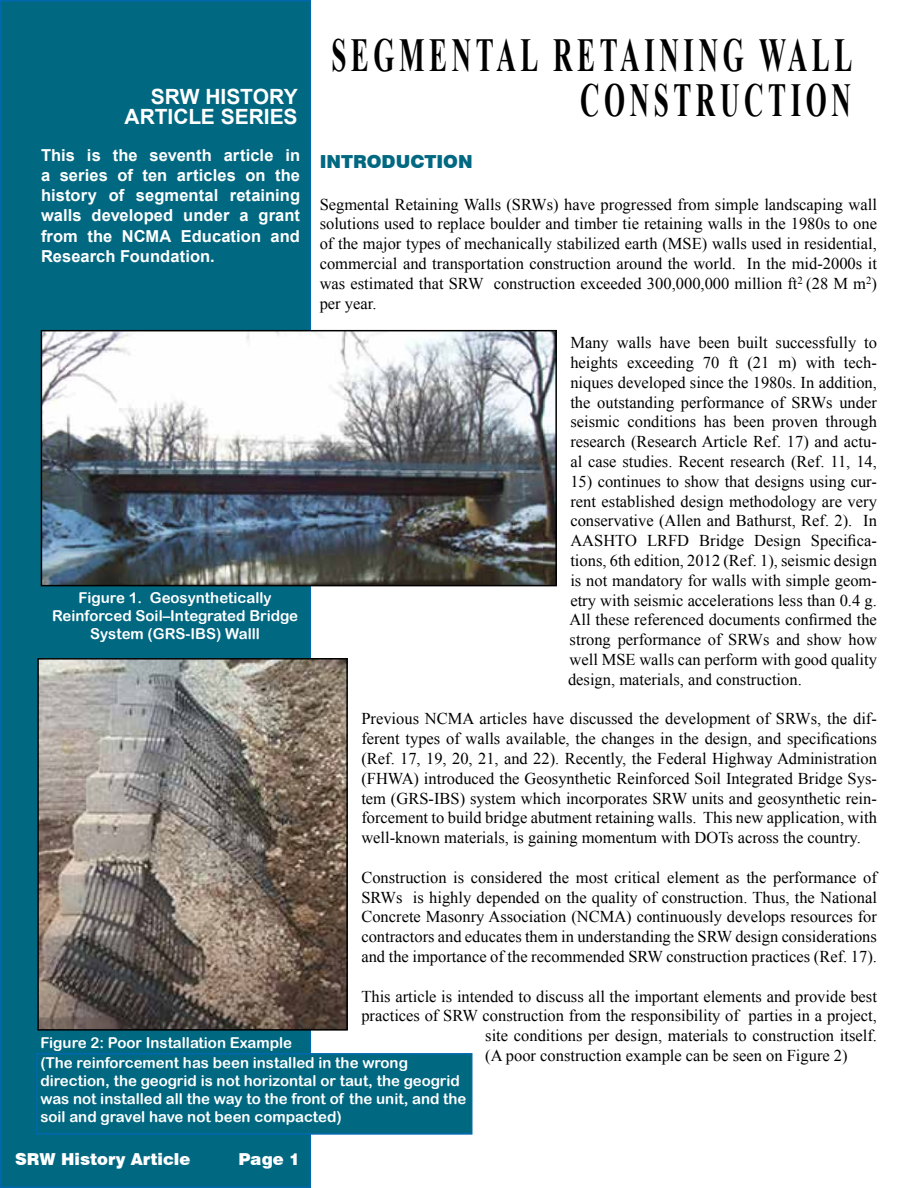
<style>
.page{position:relative;width:918px;height:1188px;background:#fff}
.page>*{position:absolute;margin:0;border:0;box-sizing:border-box;transform-origin:0 0}
.t1{font:700 47.25px/45px "Times New Roman";letter-spacing:.17em;color:#000;text-align:right;scale:.57 1}
.t2{font:700 21px/20.2px "Arial";letter-spacing:-.005em;color:#fff;text-align:right}
.t3{font:900 18px "Swiss 721 BT";color:#006881}
.t4{font:16.5px/19.8px "Times New Roman";color:#000;text-align:justify}
.t5{font:700 16.5px/20.2px "Arial";letter-spacing:.005em;color:#fff;text-align:justify}
.t6{font:900 16.5px "Swiss 721 BT";color:#fff}
.t7{font:15px/18px "Arial Rounded MT Bold";color:#fff}
</style>
<div class="page">
<div style="left:1px;top:1px;width:309px;height:1186px;background:#006881"></div>
<img style="left:44px;top:333px;width:510px;height:250px">
<div style="left:41px;top:330px;width:516px;height:256px;border:2px solid #000"></div>
<img style="left:40px;top:661px;width:305px;height:367px">
<div style="left:37px;top:658px;width:311px;height:373px;border:2px solid #000"></div>
<div style="left:36px;top:1053px;width:436px;height:82px;background:#006881;border:2px solid #0168b0"></div>
<h1 class="t1" style="left:331px;top:31px;width:916px">SEGMENTAL RETAINING WALL<br>CONSTRUCTION</h1>
<p class="t2" style="left:125px;top:87px;width:175px">SRW HISTORY<br>ARTICLE SERIES</p>
<p class="t5" style="left:41px;top:145px;width:261px">This is the seventh article in a series of ten articles on the history of segmental retaining walls developed under a grant from the NCMA Education and Research Foundation.</p>
<p class="t3" style="left:320px;top:151px;width:155px">INTRODUCTION</p>
<p class="t4" style="left:320px;top:194px;width:559px">Segmental Retaining Walls (SRWs) have progressed from simple landscaping wall solutions used to replace boulder and timber tie retaining walls in the 1980s to one of the major types of mechanically stabilized earth (MSE) walls used in residential, commercial and transportation construction around the world. In the mid-2000s it was estimated that SRW construction exceeded 300,000,000 million ft<sup>2</sup> (28 M m<sup>2</sup>) per year.</p>
<p class="t4" style="left:570px;top:333px;width:308px">Many walls have been built successfully to heights exceeding 70 ft (21 m) with tech&shy;niques developed since the 1980s. In addition, the outstanding performance of SRWs under seismic conditions has been proven through research (Research Article Ref. 17) and actu&shy;al case studies. Recent research (Ref. 11, 14,</p>
<p class="t4" style="left:568px;top:471px;width:310px">15) continues to show that designs using cur&shy;rent established design methodology are very conservative (Allen and Bathurst, Ref. 2). In AASHTO LRFD Bridge Design Specifica&shy;tions, 6th edition, 2012 (Ref. 1), seismic design is not mandatory for walls with simple geom&shy;etry with seismic accelerations less than 0.4 g.<br>All these referenced documents confirmed the strong performance of SRWs and show how well MSE walls can perform with good quality design, materials, and construction.</p>
<p class="t4" style="left:361px;top:709px;width:517px">Previous NCMA articles have discussed the development of SRWs, the dif&shy;ferent types of walls available, the changes in the design, and specifications (Ref. 17, 19, 20, 21, and 22). Recently, the Federal Highway Administration (FHWA) introduced the Geosynthetic Reinforced Soil Integrated Bridge Sys&shy;tem (GRS-IBS) system which incorporates SRW units and geosynthetic rein&shy;forcement to build bridge abutment retaining walls. This new application, with well-known materials, is gaining momentum with DOTs across the country.</p>
<p class="t4" style="left:361px;top:867px;width:517px">Construction is considered the most critical element as the performance of SRWs is highly depended on the quality of construction. Thus, the National Concrete Masonry Association (NCMA) continuously develops resources for contractors and educates them in understanding the SRW design considerations and the importance of the recommended SRW construction practices (Ref. 17).</p>
<p class="t4" style="left:361px;top:986px;width:517px">This article is intended to discuss all the important elements and provide best</p>
<p class="t4" style="left:361px;top:1006px;width:517px">practices of SRW construction from the responsibility of parties in a project,</p>
<p class="t4" style="left:485px;top:1026px;width:393px">site conditions per design, materials to construction itself.</p>
<p class="t4" style="left:485px;top:1045px;width:364px">(A poor construction example can be seen on Figure 2)</p>
<p class="t7" style="left:52px;top:589px;width:247px;text-align:center">Figure 1. Geosynthetically<br>Reinforced Soil–Integrated Bridge<br>System (GRS-IBS) Walll</p>
<p class="t7" style="left:40px;top:1032px;width:369px;line-height:20.7px">Figure 2: Poor Installation Example<br>(The reinforcement has been installed in the wrong</p>
<p class="t7" style="left:40px;top:1072px;width:428px">direction, the geogrid is not horizontal or taut, the geogrid was not installed all the way to the front of the unit, and the soil and gravel have not been compacted)</p>
<p class="t6" style="left:15px;top:1149px;width:177px">SRW History Article</p>
<p class="t6" style="left:239px;top:1149px;width:63px">Page 1</p>
</div>
